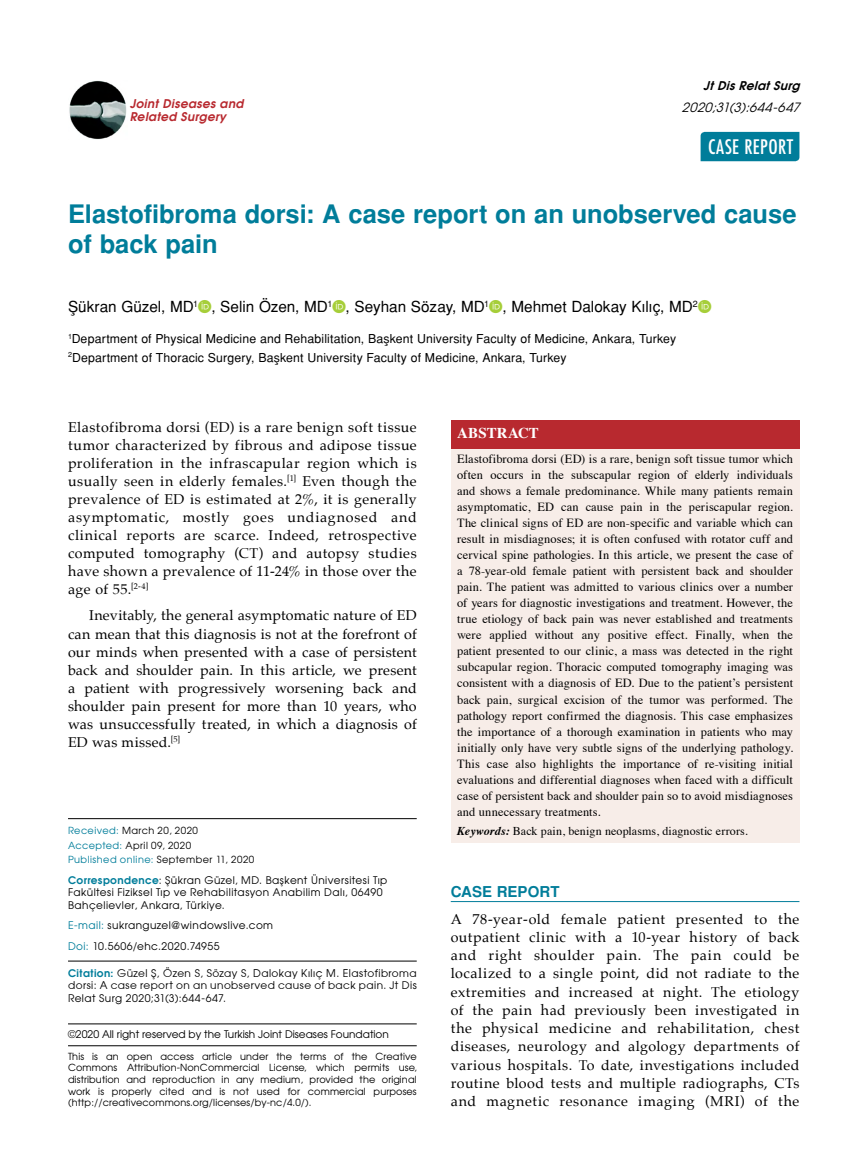
<style>
.page{position:relative;width:859px;height:1170px;background:#fff}
.page>*{position:absolute;margin:0;border:0;box-sizing:border-box;transform-origin:0 0}
.t1{font:700 25.5px/30.6px "Helvetica Tr";color:#007d9a}
.t2{font:500 condensed 19.5px "Futura";letter-spacing:.02em;color:#fff}
.t3{font:15.3px "Helvetica Normal Tr";color:#000}
.t4{font:700 15px "Helvetica Tr";letter-spacing:.005em;color:#007d9a}
.t5{font:700 15px "Times";letter-spacing:.01em;color:#fff}
.t6{font:14.25px/18px "Palatino";letter-spacing:.03em;color:#000;text-align:justify}
.t7{font:italic 12.75px "Avant Garde Tr";color:#000}
.t8{font:12.45px/16px "Times";letter-spacing:.005em;color:#000;text-align:justify}
.t9{font:12.3px/18.3px "Helvetica Normal Tr";letter-spacing:.01em;color:#000}
.t10{font:12px "Times";letter-spacing:.005em;color:#000}
.t11{font:12px/13.5px "Avant Garde Bold Italic Tr";letter-spacing:.03em;color:#b8292f}
.t12{font:italic 12px "Avant Garde Bold Tr";color:#000}
.t13{font:10.5px/12.3px "Avant Garde Tr";letter-spacing:.04em;color:#000}
.t14{font:10.5px/12.6px "Avant Garde";letter-spacing:.045em;color:#000}
.t15{font:10.5px "Avant Garde Tr";color:#000}
.t16{font:9.75px/11.7px "Avant Garde Tr";letter-spacing:.02em;color:#000;text-align:justify}
.t17{font:9.75px/14.4px "Avant Garde Tr";letter-spacing:.045em;color:#000}
.s1{color:#007d9a}
.s2{font-family:"Avant Garde Bold Tr";color:#007d9a}
.s3{font-family:"Avant Garde Tr"}
.s4{font-weight:700;font-style:italic}
</style>
<div class="page">
<img style="left:69px;top:81px;width:58px;height:58px">
<div style="left:701px;top:132px;width:98px;height:29px;background:#007d9a"></div>
<hr style="left:68px;top:960px;width:349px;height:1px;background:#000">
<hr style="left:68px;top:818px;width:349px;height:1px;background:#000">
<div style="left:451px;top:447px;width:348px;height:395px;background:#f7ede8"></div>
<div style="left:451px;top:420px;width:348px;height:28px;background:#b8292f"></div>
<hr style="left:451px;top:901px;width:348px;height:1px;background:#007d9a">
<hr style="left:68px;top:1045px;width:349px;height:1px;background:#000">
<hr style="left:68px;top:1023px;width:349px;height:1px;background:#000">
<p class="t11" style="left:130px;top:96px;width:115px">Joint Diseases and<br>Related Surgery</p>
<p class="t12" style="left:703px;top:77px;width:102px">JtDisRelatSurg</p>
<p class="t7" style="left:682px;top:99px;width:123px">2020;31(3):644-647</p>
<h2 class="t2" style="left:708px;top:135px;width:87px">CASE REPORT</h2>
<h1 class="t1" style="left:68px;top:198px;width:730px">Elastofibroma dorsi: A case report on an unobserved cause of back pain</h1>
<p class="t3" style="left:68px;top:297px;width:631px">Şükran Güzel, MD<sup>1</sup> , Selin Özen, MD<sup>1</sup> , Seyhan Sözay, MD<sup>1</sup> , Mehmet Dalokay Kılıç, MD<sup>2</sup></p>
<p class="t9" style="left:68px;top:330px;width:610px"><sup>1</sup>Department of Physical Medicine and Rehabilitation, Başkent University Faculty of Medicine, Ankara, Turkey<br><sup>2</sup>Department of Thoracic Surgery, Başkent University Faculty of Medicine, Ankara, Turkey</p>
<p class="t6" style="left:68px;top:418px;width:350px">Elastofibroma dorsi (ED) is a rare benign soft tissue tumor characterized by fibrous and adipose tissue proliferation in the infrascapular region which is usually seen in elderly females.<sup>[1]</sup> Even though the prevalence of ED is estimated at 2%, it is generally asymptomatic, mostly goes undiagnosed and clinical reports are scarce. Indeed, retrospective computed tomography (CT) and autopsy studies have shown a prevalence of 11-24% in those over the age of 55.<sup>[2-4]</sup></p>
<p class="t6" style="left:68px;top:606px;width:350px;text-indent:21px">Inevitably, the general asymptomatic nature of ED can mean that this diagnosis is not at the forefront of our minds when presented with a case of persistent back and shoulder pain. In this article, we present a patient with progressively worsening back and shoulder pain present for more than 10 years, who was unsuccessfully treated, in which a diagnosis of ED was missed.<sup>[5]</sup></p>
<p class="t17" style="left:68px;top:823px;width:188px"><span class="s1">Received:</span> March 20, 2020<br><span class="s1">Accepted:</span> April 09, 2020<br><span class="s1">Published online:</span> September 11, 2020</p>
<p class="t13" style="left:68px;top:873px;width:321px"><span class="s2">Correspondence</span>: Şükran Güzel, MD. Başkent Üniversitesi Tıp<br>Fakültesi Fiziksel Tıp ve Rehabilitasyon Anabilim Dalı, 06490<br>Bahçelievler, Ankara, Türkiye.</p>
<p class="t13" style="left:68px;top:914px;width:207px;line-height:20.9px"><span class="s1">E-mail:</span> sukranguzel@windowslive.com<br><span class="s1">Doi:</span> 10.5606/ehc.2020.74955</p>
<p class="t14" style="left:68px;top:966px;width:350px"><span class="s2">Citation:</span> Güzel Ş, Özen S, Sözay S, Dalokay Kılıç M. Elastofibroma dorsi: A case report on an unobserved cause of back pain<span class="s3">. Jt Dis</span></p>
<p class="t13" style="left:68px;top:991px;width:159px">Relat Surg 2020;31(3):644-647.</p>
<p class="t15" style="left:68px;top:1027px;width:322px">©2020 All right reserved by the Turkish Joint Diseases Foundation</p>
<p class="t16" style="left:68px;top:1049px;width:350px">This is an open access article under the terms of the Creative Commons Attribution-NonCommercial License, which permits use, distribution and reproduction in any medium, provided the original work is properly cited and is not used for commercial purposes (http://creativecommons.org/licenses/by-nc/4.0/).</p>
<p class="t5" style="left:457px;top:418px;width:83px">ABSTRACT</p>
<p class="t8" style="left:457px;top:449px;width:337px">Elastofibroma dorsi (ED) is a rare, benign soft tissue tumor which often occurs in the subscapular region of elderly individuals and shows a female predominance. While many patients remain asymptomatic, ED can cause pain in the periscapular region.<br>The clinical signs of ED are non-specific and variable which can result in misdiagnoses; it is often confused with rotator cuff and cervical spine pathologies. In this article, we present the case of a 78-year-old female patient with persistent back and shoulder pain. The patient was admitted to various clinics over a number of years for diagnostic investigations and treatment. However, the true etiology of back pain was never established and treatments were applied without any positive effect. Finally, when the patient presented to our clinic, a mass was detected in the right subcapular region. Thoracic computed tomography imaging was consistent with a diagnosis of ED. Due to the patient’s persistent back pain, surgical excision of the tumor was performed. The pathology report confirmed the diagnosis. This case emphasizes the importance of a thorough examination in patients who may initially only have very subtle signs of the underlying pathology.<br>This case also highlights the importance of re-visiting initial evaluations and differential diagnoses when faced with a difficult case of persistent back and shoulder pain so to avoid misdiagnoses and unnecessary treatments.</p>
<p class="t10" style="left:457px;top:819px;width:292px"><span class="s4">Keywords:</span> Back pain, benign neoplasms, diagnostic errors.</p>
<p class="t4" style="left:451px;top:882px;width:110px">CASE REPORT</p>
<p class="t6" style="left:451px;top:909px;width:350px">A 78-year-old female patient presented to the outpatient clinic with a 10-year history of back and right shoulder pain. The pain could be localized to a single point, did not radiate to the extremities and increased at night. The etiology of the pain had previously been investigated in the physical medicine and rehabilitation, chest diseases, neurology and algology departments of various hospitals. To date, investigations included routine blood tests and multiple radiographs, CTs and magnetic resonance imaging (MRI) of the</p>
</div>
